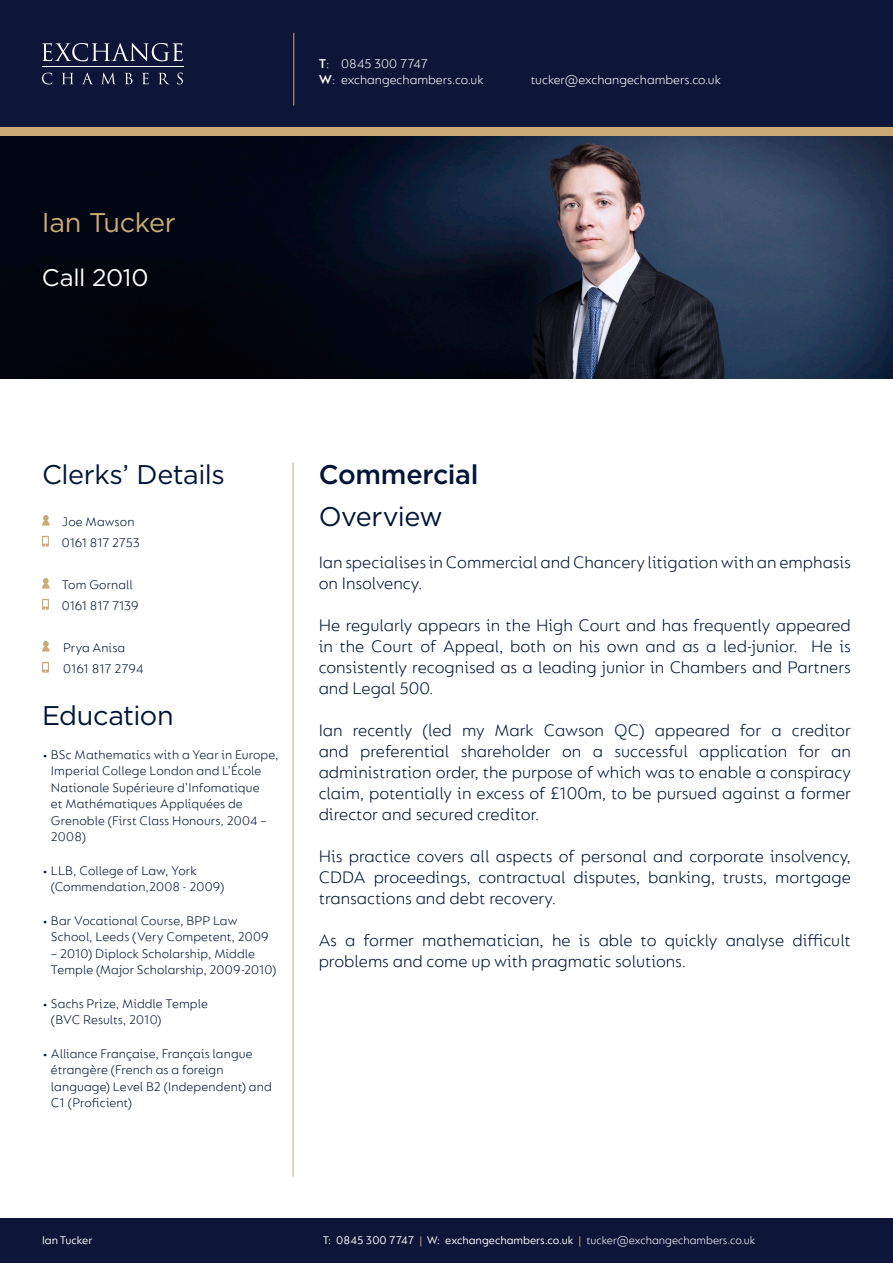
<style>
.page{position:relative;width:893px;height:1263px;background:#fff}
.page>*{position:absolute;margin:0;border:0;box-sizing:border-box;transform-origin:0 0}
.t1{font:27px "Gotham";letter-spacing:-.015em;color:#001537}
.t2{font:500 27px "Gotham";letter-spacing:-.01em;color:#001537}
.t3{font:27px "Gotham";letter-spacing:-.015em;color:#cbaa76}
.t4{font:24px "Gotham";letter-spacing:-.015em;color:#fff}
.t5{font:300 18px/21px "FS Lucas";color:#001537;text-align:justify}
.t6{font:300 13.5px/16.5px "FS Lucas";letter-spacing:.005em;color:#001537}
.t7{font:300 13.5px/16.2px "FS Lucas";color:#fff}
.t8{font:12px "FS Lucas";color:#fff}
.s1{font-weight:600}
.s2{color:#cbaa76}
.s3{font-weight:300}
</style>
<div class="page">
<div style="left:0;top:64px;width:893px;height:72px;background:#cbaa76"></div>
<div style="left:0;top:0;width:893px;height:127px;background:#0d1638"></div>
<div style="left:0;top:1219px;width:893px;height:44px;background:#0d1638"></div>
<hr style="left:42px;top:67px;width:142px;height:1px;background:#fff">
<svg style="left:42px;top:43px;width:141px;height:18px"></svg>
<svg style="left:42px;top:73px;width:10px;height:11px"></svg>
<svg style="left:62px;top:73px;width:11px;height:11px"></svg>
<svg style="left:82px;top:73px;width:11px;height:11px"></svg>
<svg style="left:102px;top:73px;width:13px;height:11px"></svg>
<svg style="left:125px;top:73px;width:8px;height:11px"></svg>
<svg style="left:142px;top:73px;width:7px;height:11px"></svg>
<svg style="left:159px;top:73px;width:10px;height:11px"></svg>
<svg style="left:177px;top:73px;width:6px;height:11px"></svg>
<hr style="left:293px;top:33px;width:1px;height:73px;background:#cbaa76">
<hr style="left:293px;top:463px;width:1px;height:714px;background:#cbaa76">
<img style="left:0;top:136px;width:893px;height:242px">
<svg style="left:42px;top:536px;width:7px;height:11px"></svg>
<svg style="left:42px;top:599px;width:7px;height:11px"></svg>
<svg style="left:42px;top:515px;width:8px;height:11px"></svg>
<svg style="left:42px;top:578px;width:8px;height:11px"></svg>
<svg style="left:42px;top:662px;width:7px;height:11px"></svg>
<svg style="left:42px;top:641px;width:8px;height:11px"></svg>
<p class="t3" style="left:42px;top:205px;width:135px">Ian Tucker</p>
<p class="t4" style="left:42px;top:262px;width:108px">Call 2010</p>
<p class="t7" style="left:319px;top:55px;width:166px"><span class="s1">T</span>: 0845 300 7747<br><span class="s1">W</span>: exchangechambers.co.uk</p>
<p class="t7" style="left:531px;top:71px;width:192px">tucker@exchangechambers.co.uk</p>
<p class="t1" style="left:42px;top:457px;width:184px">Clerks’ Details</p>
<p class="t6" style="left:62px;top:510px;width:79px;line-height:21px">Joe Mawson<br>0161 817 2753</p>
<p class="t6" style="left:62px;top:573px;width:78px;line-height:21px">Tom Gornall<br>0161 817 7139</p>
<p class="t6" style="left:63px;top:639px;width:64px">Prya Anisa</p>
<p class="t6" style="left:63px;top:660px;width:82px">0161 817 2794</p>
<p class="t1" style="left:42px;top:698px;width:133px">Education</p>
<p class="t6" style="left:51px;top:746px;width:229px;text-indent:-9px">• BSc Mathematics with a Year in Europe,<br>Imperial College London and L’École<br>Nationale Supérieure d’Infomatique<br>et Mathématiques Appliquées de<br>Grenoble (First Class Honours, 2004 –<br>2008)</p>
<p class="t6" style="left:51px;top:862px;width:175px;text-indent:-9px">• LLB, College of Law, York (Commendation,2008 - 2009)</p>
<p class="t6" style="left:51px;top:912px;width:219px;text-indent:-9px">• Bar Vocational Course, BPP Law<br>School, Leeds (Very Competent, 2009</p>
<p class="t6" style="left:51px;top:945px;width:227px">– 2010) Diplock Scholarship, Middle<br>Temple (Major Scholarship, 2009-2010)</p>
<p class="t6" style="left:51px;top:995px;width:158px;text-indent:-9px">• Sachs Prize, Middle Temple (BVC Results, 2010)</p>
<p class="t6" style="left:51px;top:1045px;width:222px;text-indent:-9px">• Alliance Française, Français langue étrangère (French as a foreign language) Level B2 (Independent) and<br>C1 (Proficient)</p>
<p class="t2" style="left:319px;top:456px;width:161px">Commercial</p>
<p class="t1" style="left:319px;top:499px;width:126px">Overview</p>
<p class="t5" style="left:319px;top:551px;width:534px">Ian specialises in Commercial and Chancery litigation with an emphasis on Insolvency.</p>
<p class="t5" style="left:319px;top:614px;width:534px">He regularly appears in the High Court and has frequently appeared in the Court of Appeal, both on his own and as a led-junior. He is consistently recognised as a leading junior in Chambers and Partners and Legal 500.</p>
<p class="t5" style="left:319px;top:719px;width:534px">Ian recently (led my Mark Cawson QC) appeared for a creditor and preferential shareholder on a successful application for an administration order, the purpose of which was to enable a conspiracy claim, potentially in excess of £100m, to be pursued against a former director and secured creditor.</p>
<p class="t5" style="left:319px;top:845px;width:534px">His practice covers all aspects of personal and corporate insolvency, CDDA proceedings, contractual disputes, banking, trusts, mortgage transactions and debt recovery.</p>
<p class="t5" style="left:319px;top:929px;width:534px">As a former mathematician, he is able to quickly analyse difficult problems and come up with pragmatic solutions.</p>
<p class="t8" style="left:42px;top:1233px;width:52px">Ian Tucker</p>
<p class="t8" style="left:323px;top:1233px;width:434px">T: 0845 300 7747 <span class="s2">|</span> W: exchangechambers.co.uk <span class="s2">|</span> <span class="s3">tucker@exchangechambers.co.uk</span></p>
</div>
